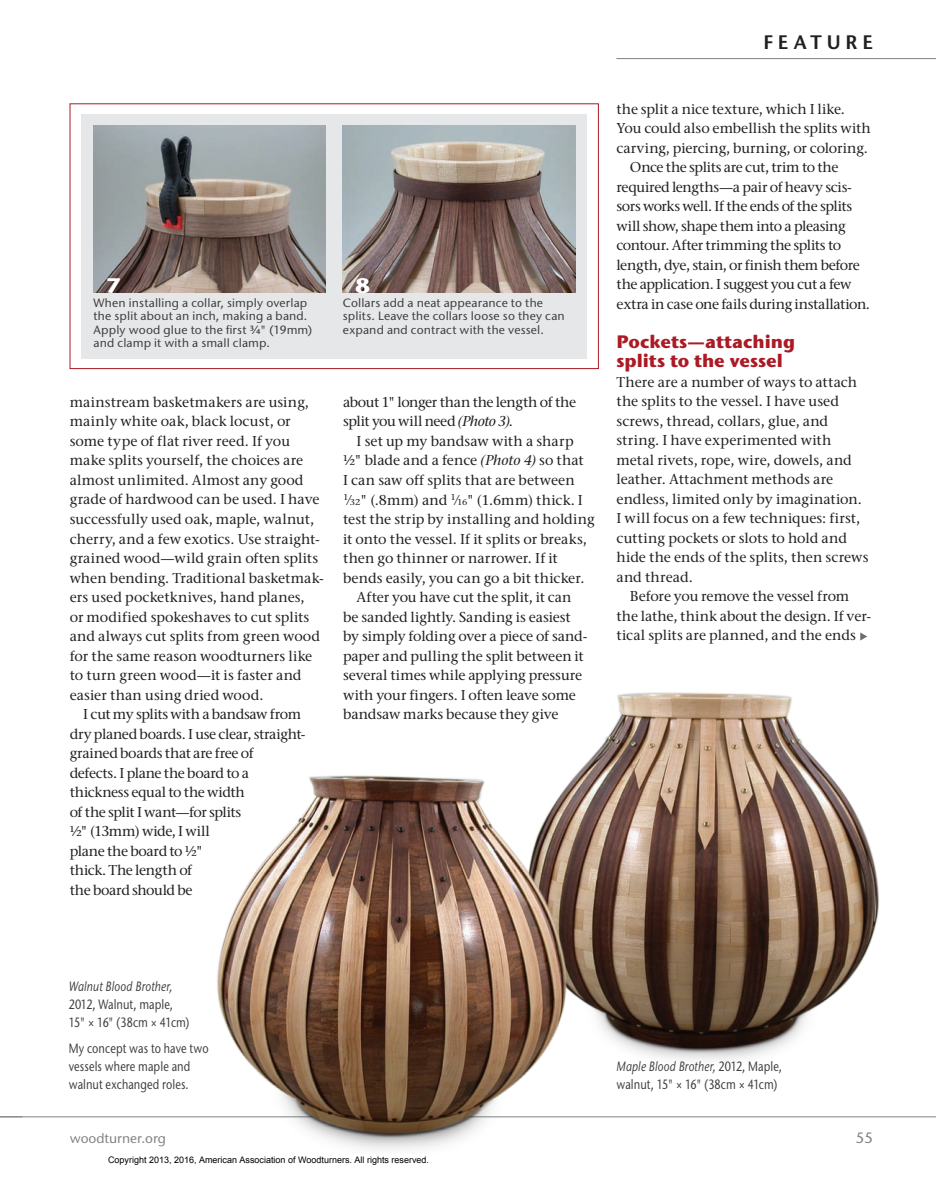
<style>
.page{position:relative;width:936px;height:1193px;background:#fff}
.page>*{position:absolute;margin:0;border:0;box-sizing:border-box;transform-origin:0 0}
.t1{font:700 21px "Stone Sans ITC Pro";color:#fff;scale:1.1 1}
.t2{font:600 19.5px "Stone Sans ITC Pro";letter-spacing:.255em;color:#231f20}
.t3{font:700 18px/19.5px "Stone Sans ITC Pro";letter-spacing:-.005em;color:#ab1a25}
.t4{font:500 15px "Stone Sans ITC Pro";color:#808285}
.t5{font:500 14.25px/19.5px "Stone Serif ITC Pro";letter-spacing:-.005em;color:#231f20}
.t6{font:500 14.25px/19.5px "Stone Serif ITC Pro";letter-spacing:-.03em;color:#231f20}
.t7{font:500 14.25px "Stone Serif ITC Pro";letter-spacing:-.025em;color:#231f20}
.t8{font:500 14.25px "Stone Serif ITC Pro";letter-spacing:.015em;color:#231f20;scale:.8 1}
.t9{font:500 14.25px "Stone Serif ITC Pro";letter-spacing:-.035em;color:#231f20}
.t10{font:500 14.25px "Stone Serif ITC Pro";letter-spacing:-.04em;color:#231f20}
.t11{font:500 13.5px/18px "Stone Sans ITC Pro";letter-spacing:.005em;color:#3e3e3f;scale:.8 1}
.t12{font:italic 500 13.5px "Stone Sans ITC Pro";letter-spacing:.01em;color:#3e3e3f;scale:.8 1}
.t13{font:500 13.5px "Stone Sans ITC Pro";color:#808285}
.t14{font:500 12px/13.5px "Stone Sans ITC Pro";letter-spacing:.015em;color:#3e3e3f}
.t15{font:9px "Arial";color:#000}
.s1{font-style:italic}
.s2{font-size:8.55px}
</style>
<div class="page">
<hr style="left:0;top:1116px;width:936px;height:1px;background:#808285">
<hr style="left:616px;top:58px;width:320px;height:1px;background:#808285">
<svg style="left:0;top:1116px;width:22px;height:1px"></svg>
<img style="left:579px;top:692px;width:300px;height:368px">
<img style="left:199px;top:771px;width:388px;height:379px">
<div style="left:70px;top:103px;width:529px;height:266px;border:1px solid #ab1a25"></div>
<div style="left:82px;top:114px;width:505px;height:245px;background:#e6e7e9"></div>
<img style="left:343px;top:125px;width:232px;height:168px">
<img style="left:94px;top:125px;width:232px;height:168px">
<svg style="left:860px;top:632px;width:7px;height:8px"></svg>
<h1 class="t1" style="left:106px;top:271px;width:16px">7</h1>
<h1 class="t1" style="left:355px;top:271px;width:16px">8</h1>
<p class="t14" style="left:94px;top:296px;width:220px">When installing a collar, simply overlap the split about an inch, making a band.<br>Apply wood glue to the first ¾" (19mm) and clamp it with a small clamp.</p>
<p class="t14" style="left:343px;top:296px;width:223px">Collars add a neat appearance to the splits. Leave the collars loose so they can expand and contract with the vessel.</p>
<p class="t5" style="left:70px;top:392px;width:241px">mainstream basketmakers are using,</p>
<p class="t5" style="left:70px;top:412px;width:223px">mainly white oak, black locust, or</p>
<p class="t5" style="left:70px;top:431px;width:222px">some type of flat river reed. If you</p>
<p class="t5" style="left:70px;top:451px;width:235px">make splits yourself, the choices are</p>
<p class="t5" style="left:70px;top:470px;width:235px">almost unlimited. Almost any good</p>
<p class="t5" style="left:70px;top:490px;width:251px">grade of hardwood can be used. I have</p>
<p class="t5" style="left:70px;top:509px;width:246px">successfully used oak, maple, walnut,</p>
<p class="t5" style="left:70px;top:529px;width:252px">cherry, and a few exotics. Use straight-</p>
<p class="t5" style="left:70px;top:548px;width:250px">grained wood—wild grain often splits</p>
<p class="t5" style="left:70px;top:568px;width:256px">when bending. Traditional basketmak-</p>
<p class="t5" style="left:70px;top:587px;width:236px">ers used pocketknives, hand planes,</p>
<p class="t5" style="left:70px;top:607px;width:241px">or modified spokeshaves to cut splits</p>
<p class="t5" style="left:70px;top:626px;width:252px">and always cut splits from green wood</p>
<p class="t5" style="left:70px;top:646px;width:244px">for the same reason woodturners like</p>
<p class="t5" style="left:70px;top:665px;width:233px">to turn green wood—it is faster and</p>
<p class="t5" style="left:70px;top:685px;width:195px">easier than using dried wood.</p>
<p class="t6" style="left:83px;top:704px;width:219px">I cut my splits with a bandsaw from</p>
<p class="t5" style="left:70px;top:724px;width:237px">dry planed boards. I use clear, straight-</p>
<p class="t5" style="left:70px;top:743px;width:185px">grained boards that are free of</p>
<p class="t7" style="left:70px;top:764px;width:181px">defects. I plane the board to a</p>
<p class="t5" style="left:70px;top:782px;width:177px">thickness equal to the width</p>
<p class="t10" style="left:70px;top:803px;width:173px">of the split I want—for splits</p>
<p class="t5" style="left:70px;top:821px;width:142px">½" (13mm) wide, I will</p>
<p class="t6" style="left:70px;top:841px;width:135px">plane the board to ½"</p>
<p class="t5" style="left:70px;top:860px;width:124px">thick. The length of</p>
<p class="t6" style="left:70px;top:880px;width:124px">the board should be</p>
<p class="t6" style="left:343px;top:392px;width:234px">about 1" longer than the length of the split you will need <span class="s1">(Photo 3)</span>.</p>
<p class="t5" style="left:357px;top:431px;width:219px">I set up my bandsaw with a sharp</p>
<p class="t5" style="left:343px;top:451px;width:242px">½" blade and a fence <span class="s1">(Photo 4)</span> so that</p>
<p class="t5" style="left:343px;top:470px;width:233px">I can saw off splits that are between</p>
<p class="t8" style="left:343px;top:491px;width:301px"><sup>1</sup>⁄<span class="s2">32</span>" (.8mm) and <sup>1</sup>⁄<span class="s2">16</span>" (1.6mm) thick. I</p>
<p class="t5" style="left:343px;top:509px;width:253px">test the strip by installing and holding</p>
<p class="t5" style="left:343px;top:529px;width:245px">it onto the vessel. If it splits or breaks,</p>
<p class="t5" style="left:343px;top:548px;width:216px">then go thinner or narrower. If it</p>
<p class="t5" style="left:343px;top:568px;width:243px">bends easily, you can go a bit thicker.</p>
<p class="t5" style="left:357px;top:587px;width:217px">After you have cut the split, it can</p>
<p class="t5" style="left:343px;top:607px;width:229px">be sanded lightly. Sanding is easiest</p>
<p class="t5" style="left:343px;top:626px;width:246px">by simply folding over a piece of sand-</p>
<p class="t5" style="left:343px;top:646px;width:242px">paper and pulling the split between it</p>
<p class="t5" style="left:343px;top:665px;width:241px">several times while applying pressure</p>
<p class="t5" style="left:343px;top:685px;width:234px">with your fingers. I often leave some</p>
<p class="t5" style="left:343px;top:704px;width:217px">bandsaw marks because they give</p>
<h2 class="t2" style="left:763px;top:30px;width:111px">FEATURE</h2>
<p class="t5" style="left:616px;top:99px;width:230px">the split a nice texture, which I like.</p>
<p class="t5" style="left:616px;top:119px;width:256px">You could also embellish the splits with</p>
<p class="t5" style="left:616px;top:138px;width:253px">carving, piercing, burning, or coloring.</p>
<p class="t5" style="left:630px;top:158px;width:210px">Once the splits are cut, trim to the</p>
<p class="t7" style="left:616px;top:178px;width:237px">required lengths—a pair of heavy scis-</p>
<p class="t7" style="left:616px;top:198px;width:237px">sors works well. If the ends of the splits</p>
<p class="t6" style="left:616px;top:216px;width:231px">will show, shape them into a pleasing</p>
<p class="t5" style="left:616px;top:236px;width:226px">contour. After trimming the splits to</p>
<p class="t5" style="left:616px;top:255px;width:245px">length, dye, stain, or finish them before</p>
<p class="t9" style="left:616px;top:276px;width:237px">the application. I suggest you cut a few</p>
<p class="t5" style="left:616px;top:294px;width:255px">extra in case one fails during installation.</p>
<p class="t3" style="left:616px;top:332px;width:180px">Pockets—attaching splits to the vessel</p>
<p class="t5" style="left:616px;top:372px;width:254px">There are a number of ways to attach the splits to the vessel. I have used screws, thread, collars, glue, and string. I have experimented with metal rivets, rope, wire, dowels, and leather. Attachment methods are endless, limited only by imagination.<br>I will focus on a few techniques: first, cutting pockets or slots to hold and hide the ends of the splits, then screws and thread.</p>
<p class="t5" style="left:616px;top:586px;width:256px;text-indent:13px">Before you remove the vessel from the lathe, think about the design. If ver&shy;tical splits are planned, and the ends</p>
<p class="t12" style="left:69px;top:978px;width:131px">Walnut Blood Brother,</p>
<p class="t11" style="left:69px;top:995px;width:152px">2012, Walnut, maple,<br>15" × 16" (38cm × 41cm)</p>
<p class="t11" style="left:69px;top:1039px;width:176px">My concept was to have two vessels where maple and walnut exchanged roles.</p>
<p class="t11" style="left:617px;top:1057px;width:208px"><span class="s1">Maple Blood Brother,</span> 2012, Maple, walnut, 15" × 16" (38cm × 41cm)</p>
<p class="t13" style="left:70px;top:1129px;width:98px">woodturner.org</p>
<p class="t4" style="left:856px;top:1128px;width:19px">55</p>
<p class="t15" style="left:108px;top:1154px;width:323px">Copyright 2013, 2016, American Association of Woodturners. All rights reserved.</p>
</div>
